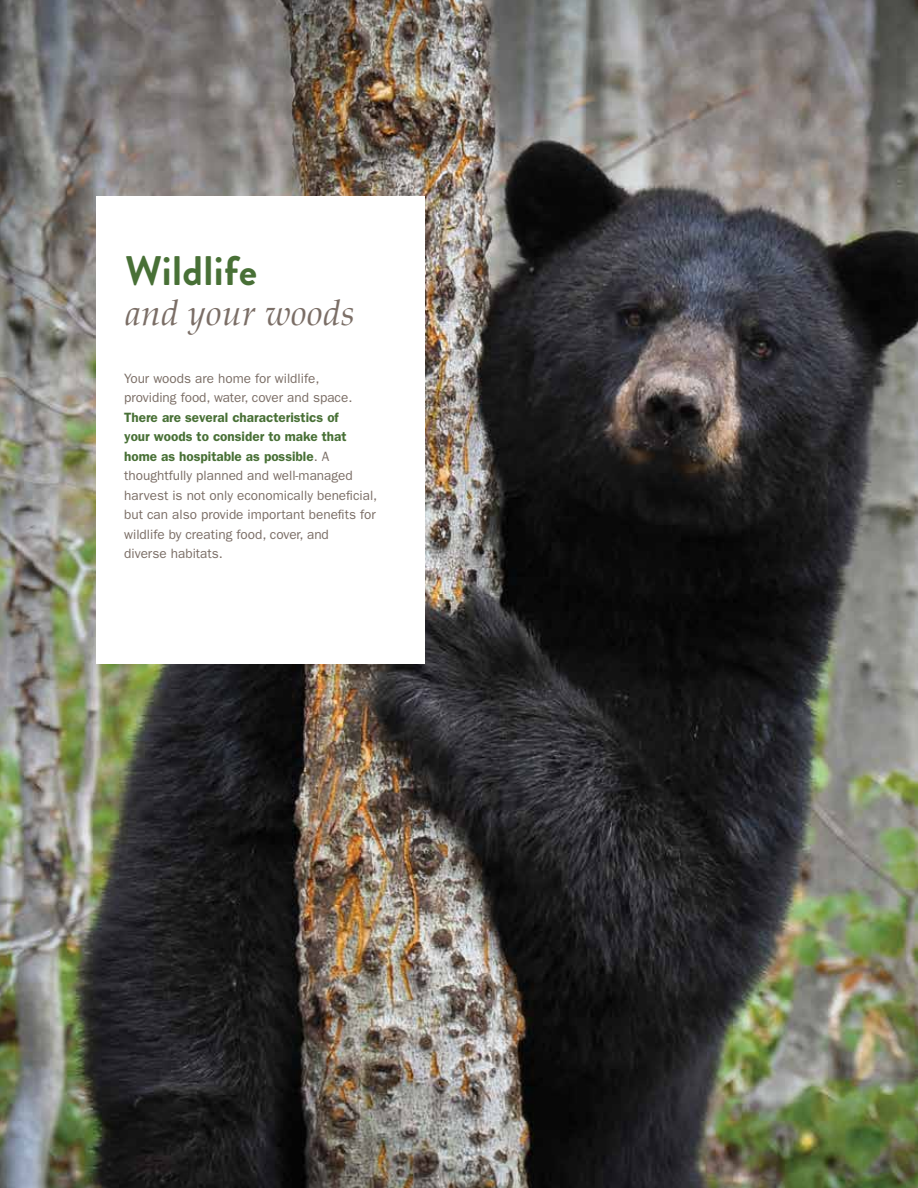
<style>
.page{position:relative;width:918px;height:1188px;background:#fff}
.page>*{position:absolute;margin:0;border:0;box-sizing:border-box;transform-origin:0 0}
.t1{font:700 41.25px "Brandon Grotesque";letter-spacing:.01em;color:#487036}
.t2{font:italic 35.25px "Palatino";letter-spacing:.01em;color:#7b6e66}
.t3{font:13.5px/19.5px "ITC Franklin Gothic Std";color:#7b6e66}
.s1{font-weight:600;color:#487036}
</style>
<div class="page">
<img style="left:0;top:0;width:918px;height:1188px">
<div style="left:96px;top:197px;width:328px;height:467px;background:#fff"></div>
<h1 class="t1" style="left:125px;top:242px;width:134px">Wildlife</h1>
<h2 class="t2" style="left:125px;top:284px;width:231px">and your woods</h2>
<p class="t3" style="left:124px;top:369px;width:230px">Your woods are home for wildlife, providing food, water, cover and space.</p>
<p class="t3" style="left:124px;top:408px;width:255px"><span class="s1">There are several characteristics of<br>your woods to consider to make that home as hospitable as possible</span>. A thoughtfully planned and well-managed harvest is not only economically beneficial, but can also provide important benefits for wildlife by creating food, cover, and<br>diverse habitats.</p>
</div>
